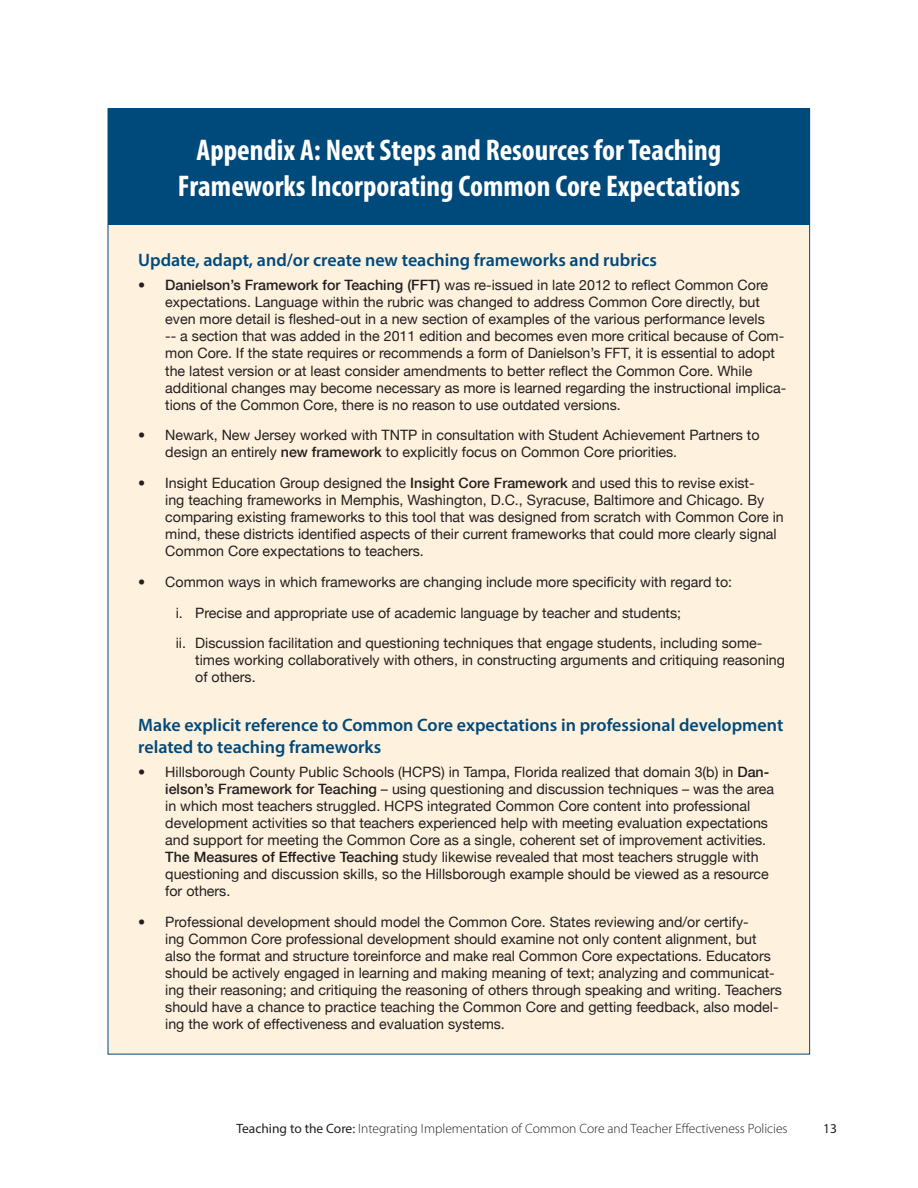
<style>
.page{position:relative;width:918px;height:1188px;background:#fff}
.page>*{position:absolute;margin:0;border:0;box-sizing:border-box;transform-origin:0 0}
.t1{font:700 condensed 30px/36px "Myriad Pro";color:#fff;text-align:center}
.Subhead_ONE{font:600 18px/21.6px "Myriad Pro";color:#00497b}
.Body_Copy{font:14.25px/17.1px "Helvetica Neue";color:#231f20}
.t2{font:300 13.5px "Myriad Pro";color:#231f20}
.t3{font:13.5px "Myriad Pro";color:#231f20}
.s1{font-weight:500}
.s2{font-weight:400}
</style>
<div class="page">
<div style="left:108px;top:108px;width:702px;height:946px;background:#fef1dd;border:1px solid #00497b"></div>
<div style="left:108px;top:108px;width:702px;height:117px;background:#00497b"></div>
<p class="t1" style="left:178px;top:131px;width:564px">Appendix A: Next Steps and Resources for Teaching<br>Frameworks Incorporating Common Core Expectations</p>
<p class="Subhead_ONE" style="left:138px;top:249px;width:520px">Update, adapt, and/or create new teaching frameworks and rubrics</p>
<p class="Body_Copy" style="left:165px;top:276px;width:623px;text-indent:-27px"><span class="s1">• Danielson’s Framework for Teaching (FFT)</span> was re-issued in late 2012 to reflect Common Core expectations. Language within the rubric was changed to address Common Core directly, but even more detail is fleshed-out in a new section of examples of the various performance levels<br>-- a section that was added in the 2011 edition and becomes even more critical because of Com&shy;mon Core. If the state requires or recommends a form of Danielson’s FFT, it is essential to adopt the latest version or at least consider amendments to better reflect the Common Core. While additional changes may become necessary as more is learned regarding the instructional implica&shy;tions of the Common Core, there is no reason to use outdated versions.</p>
<p class="Body_Copy" style="left:165px;top:427px;width:596px;text-indent:-27px">• Newark, New Jersey worked with TNTP in consultation with Student Achievement Partners to design an entirely <span class="s1">new framework</span> to explicitly focus on Common Core priorities.</p>
<p class="Body_Copy" style="left:165px;top:474px;width:620px;text-indent:-27px">• Insight Education Group designed the <span class="s1">Insight Core Framework</span> and used this to revise exist-<br>ing teaching frameworks in Memphis, Washington, D.C., Syracuse, Baltimore and Chicago. By comparing existing frameworks to this tool that was designed from scratch with Common Core in mind, these districts identified aspects of their current frameworks that could more clearly signal Common Core expectations to teachers.</p>
<p class="Body_Copy" style="left:138px;top:573px;width:595px">• Common ways in which frameworks are changing include more specificity with regard to:</p>
<p class="Body_Copy" style="left:176px;top:604px;width:507px">i. Precise and appropriate use of academic language by teacher and students;</p>
<p class="Body_Copy" style="left:195px;top:634px;width:591px;text-indent:-20px">ii. Discussion facilitation and questioning techniques that engage students, including some&shy;times working collaboratively with others, in constructing arguments and critiquing reasoning of others.</p>
<p class="Subhead_ONE" style="left:138px;top:714px;width:647px">Make explicit reference to Common Core expectations in professional development related to teaching frameworks</p>
<p class="Body_Copy" style="left:165px;top:763px;width:610px;text-indent:-27px">• Hillsborough County Public Schools (HCPS) in Tampa, Florida realized that domain 3(b) in <span class="s1">Dan&shy;ielson’s Framework for Teaching</span> – using questioning and discussion techniques – was the area in which most teachers struggled. HCPS integrated Common Core content into professional development activities so that teachers experienced help with meeting evaluation expectations and support for meeting the Common Core as a single, coherent set of improvement activities.<br><span class="s1">The Measures of Effective Teaching</span> study likewise revealed that most teachers struggle with questioning and discussion skills, so the Hillsborough example should be viewed as a resource for others.</p>
<p class="Body_Copy" style="left:165px;top:913px;width:618px;text-indent:-27px">• Professional development should model the Common Core. States reviewing and/or certify-<br>ing Common Core professional development should examine not only content alignment, but also the format and structure toreinforce and make real Common Core expectations. Educators should be actively engaged in learning and making meaning of text; analyzing and communicat&shy;ing their reasoning; and critiquing the reasoning of others through speaking and writing. Teachers should have a chance to practice teaching the Common Core and getting feedback, also model&shy;ing the work of effectiveness and evaluation systems.</p>
<p class="t2" style="left:236px;top:1121px;width:553px"><span class="s2">Teaching to the Core:</span> Integrating Implementation of Common Core and Teacher Effectiveness Policies</p>
<p class="t3" style="left:823px;top:1121px;width:15px">13</p>
</div>
